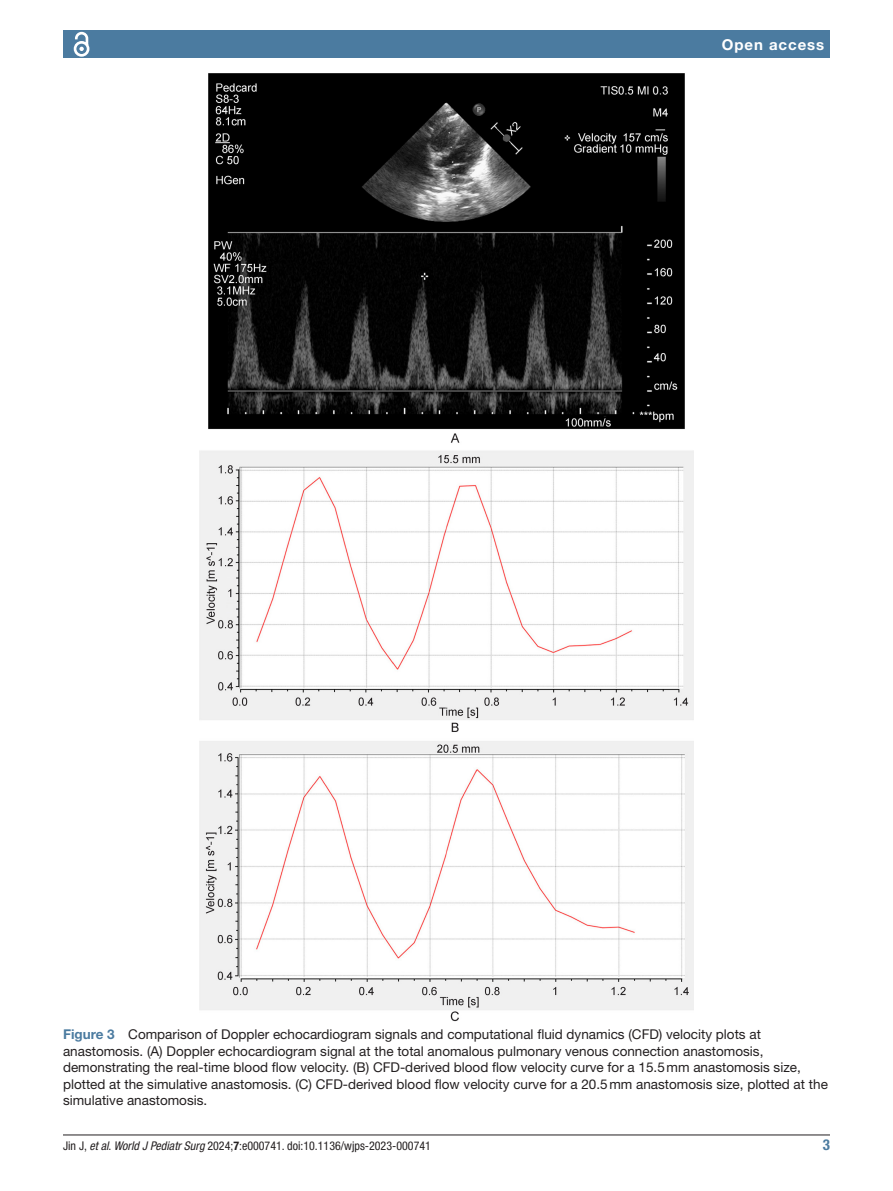
<style>
.page{position:relative;width:893px;height:1191px;background:#fff}
.page>*{position:absolute;margin:0;border:0;box-sizing:border-box;transform-origin:0 0}
.t1{font:700 15px "Helvetica Neue LT Std";letter-spacing:.065em;color:#fff}
.t2{font:700 condensed 15px "Helvetica Neue LT Std";color:#4b7ba0}
.t3{font:13.5px/16.5px "Helvetica Neue LT Std";color:#231f20}
.t4{font:condensed 12px "Helvetica Neue LT Std";color:#231f20}
.s1{font-weight:700;color:#4b7ba0}
.s2{font-style:italic}
.s3{font-weight:700}
</style>
<div class="page">
<hr style="left:63px;top:1134px;width:767px;height:1px;background:#231f20">
<div style="left:63px;top:31px;width:767px;height:27px;background:#4b7ba0"></div>
<svg style="left:73px;top:31px;width:17px;height:26px"></svg>
<img style="left:200px;top:73px;width:493px;height:948px">
<p class="t1" style="left:722px;top:35px;width:104px">Open access</p>
<p class="t3" style="left:63px;top:1025px;width:766px"><span class="s1">Figure 3</span> Comparison of Doppler echocardiogram signals and computational fluid dynamics (CFD) velocity plots at anastomosis. (A) Doppler echocardiogram signal at the total anomalous pulmonary venous connection anastomosis, demonstrating the real-time blood flow velocity. (B) CFD-derived blood flow velocity curve for a 15.5mm anastomosis size, plotted at the simulative anastomosis. (C) CFD-derived blood flow velocity curve for a 20.5mm anastomosis size, plotted at the simulative anastomosis.</p>
<p class="t4" style="left:63px;top:1138px;width:369px">Jin J, <span class="s2">et al</span>. <span class="s2">World J Pediatr Surg</span> 2024;<span class="s3">7</span>:e000741. doi:10.1136/wjps-2023-000741</p>
<p class="t2" style="left:823px;top:1135px;width:9px">3</p>
</div>
